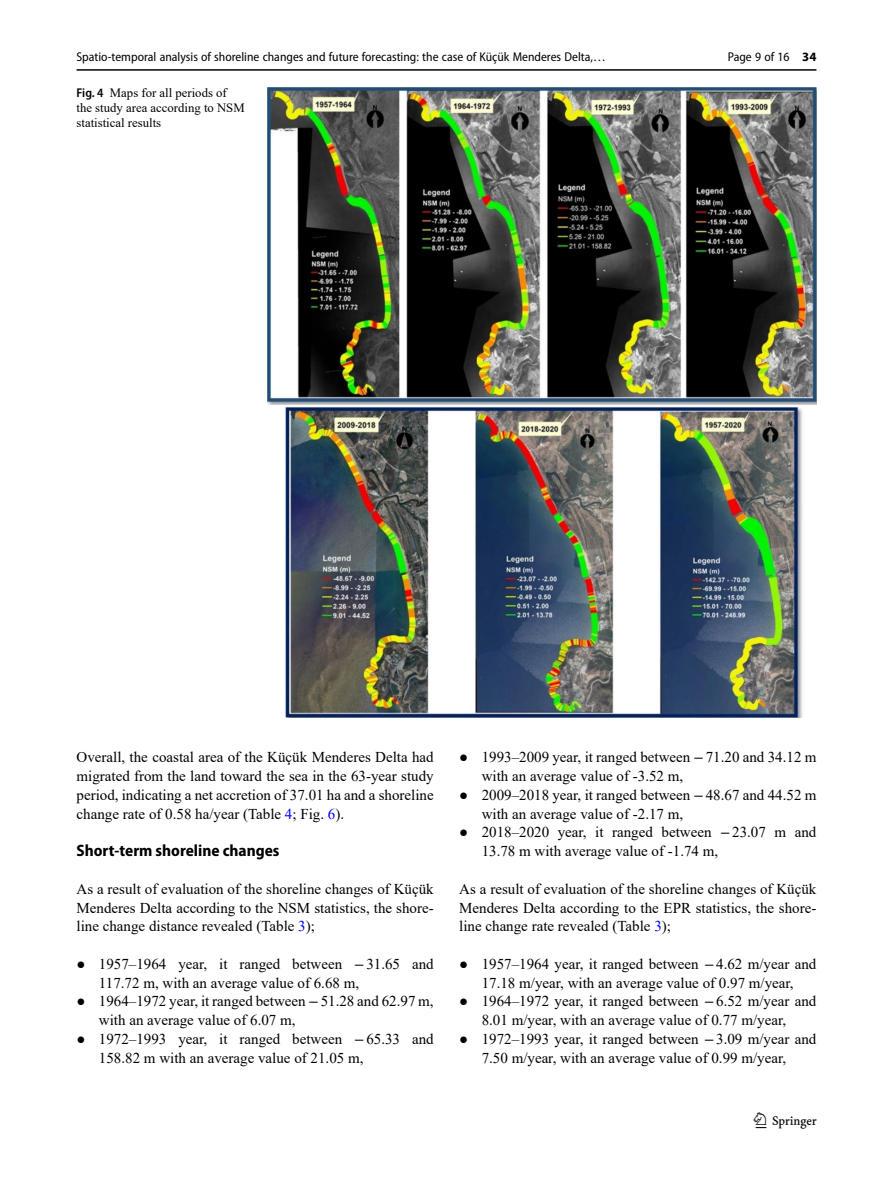
<style>
.page{position:relative;width:893px;height:1187px;background:#fff}
.page>*{position:absolute;margin:0;border:0;box-sizing:border-box;transform-origin:0 0}
.t1{font:22.5px "Springnew";color:#000}
.Head_2{font:700 semi-condensed 16.5px "Myriad Pro";color:#000}
.Body_Text_Indent{font:15px/18.8px "Times New Roman";color:#000}
.Body_Text{font:15px/18.8px "Times New Roman";color:#000;text-align:justify}
.t2{font:semi-condensed 12.75px "Myriad Pro";color:#000}
.Figure_Caption_Side{font:12.75px/15px "Times New Roman";color:#000}
.s1{font-family:"Myriad Pro";font-weight:600;font-stretch:semi-condensed}
.s2{font-weight:700;font-stretch:normal}
.s3{color:#00f}
.s4{font-family:"STIX"}
</style>
<div class="page">
<hr style="left:77px;top:69px;width:739px;height:2px;background:#000">
<img style="left:268px;top:87px;width:548px;height:630px">
<p class="t2" style="left:77px;top:49px;width:531px">Spatio-temporal analysis of shoreline changes and future forecasting: the case of Küçük Menderes Delta,…</p>
<p class="Figure_Caption_Side" style="left:77px;top:84px;width:170px"><span class="s1">Fig. 4</span> Maps for all periods of the study area according to NSM statistical results</p>
<p class="t2" style="left:728px;top:49px;width:90px">Page 9 of 16 <span class="s2">34</span></p>
<p class="Body_Text_Indent" style="left:77px;top:747px;width:359px;text-align:justify">Overall, the coastal area of the Küçük Menderes Delta had migrated from the land toward the sea in the 63-year study period, indicating a net accretion of 37.01 ha and a shoreline change rate of 0.58 ha/year (Table <span class="s3">4</span>; Fig. <span class="s3">6</span>).</p>
<p class="Head_2" style="left:77px;top:841px;width:205px">Short-term shoreline changes</p>
<p class="Body_Text" style="left:77px;top:878px;width:359px">As a result of evaluation of the shoreline changes of Küçük Menderes Delta according to the NSM statistics, the shore&shy;line change distance revealed (Table <span class="s3">3</span>);</p>
<p class="Body_Text_Indent" style="left:99px;top:953px;width:336px;text-indent:-22px">● 1957–1964 year, it ranged between <span class="s4">−</span>31.65 and<br>117.72 m, with an average value of 6.68 m,</p>
<p class="Body_Text_Indent" style="left:99px;top:991px;width:336px;text-indent:-22px">● 1964–1972 year, it ranged between <span class="s4">−</span>51.28 and 62.97 m, with an average value of 6.07 m,</p>
<p class="Body_Text_Indent" style="left:99px;top:1028px;width:336px;text-indent:-22px">● 1972–1993 year, it ranged between <span class="s4">−</span>65.33 and<br>158.82 m with an average value of 21.05 m,</p>
<p class="Body_Text_Indent" style="left:482px;top:747px;width:336px;text-indent:-22px">● 1993–2009 year, it ranged between <span class="s4">−</span>71.20 and 34.12 m with an average value of -3.52 m,</p>
<p class="Body_Text_Indent" style="left:482px;top:785px;width:336px;text-indent:-22px">● 2009–2018 year, it ranged between <span class="s4">−</span>48.67 and 44.52 m with an average value of -2.17 m,</p>
<p class="Body_Text_Indent" style="left:482px;top:822px;width:336px;text-indent:-22px">● 2018–2020 year, it ranged between <span class="s4">−</span>23.07 m and<br>13.78 m with average value of -1.74 m,</p>
<p class="Body_Text" style="left:459px;top:878px;width:359px">As a result of evaluation of the shoreline changes of Küçük Menderes Delta according to the EPR statistics, the shore&shy;line change rate revealed (Table <span class="s3">3</span>);</p>
<p class="Body_Text_Indent" style="left:459px;top:953px;width:359px;text-align:center">● 1957–1964 year, it ranged between <span class="s4">−</span>4.62 m/year and<br>17.18 m/year, with an average value of 0.97 m/year,</p>
<p class="Body_Text_Indent" style="left:459px;top:991px;width:359px;text-align:center">● 1964–1972 year, it ranged between <span class="s4">−</span>6.52 m/year and<br>8.01 m/year, with an average value of 0.77 m/year,</p>
<p class="Body_Text_Indent" style="left:459px;top:1028px;width:359px;text-align:center">● 1972–1993 year, it ranged between <span class="s4">−</span>3.09 m/year and<br>7.50 m/year, with an average value of 0.99 m/year,</p>
<h1 class="t1" style="left:756px;top:1107px;width:63px">1 3</h1>
</div>
